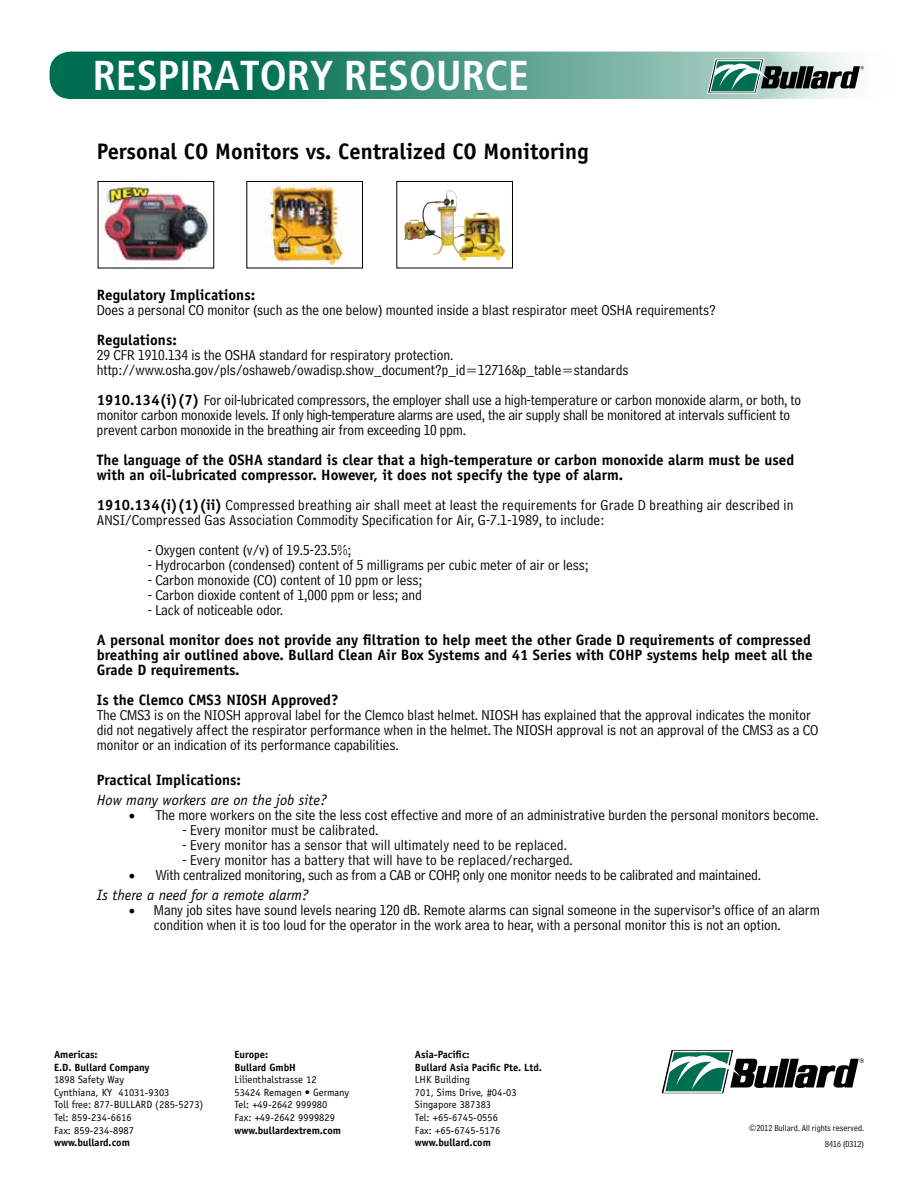
<style>
.page{position:relative;width:918px;height:1188px;background:#fff}
.page>*{position:absolute;margin:0;border:0;box-sizing:border-box;transform-origin:0 0}
.t1{font:700 condensed 41.7px "Frutiger";color:#fff}
.t2{font:700 22.5px "Officina Sans";color:#000}
.t3{font:15px/15px "Bell Centennial Address";color:#000}
.t4{font:700 15px/15px "Officina Sans";color:#000}
.t5{font:italic 15px "Officina Sans";color:#000}
.t6{font:10.5px/12.6px "Officina Sans";color:#000}
.t7{font:700 10.5px/12.6px "Officina Sans";color:#000}
.t8{font:9px/15.9px "Bell Centennial Address";color:#000;text-align:right}
.s1{font-family:"Officina Sans";font-weight:700}
.s2{font-family:"Minion Pro";font-size:18px}
</style>
<div class="page">
<svg style="left:661px;top:1049px;width:203px;height:45px"></svg>
<svg style="left:50px;top:52px;width:868px;height:47px;background:#4c9a85"></svg>
<svg style="left:707px;top:59px;width:157px;height:34px"></svg>
<img style="left:419px;top:191px;width:30px;height:32px">
<div style="left:396px;top:181px;width:117px;height:87px;border:1px solid #000"></div>
<img style="left:265px;top:183px;width:86px;height:83px">
<div style="left:246px;top:181px;width:117px;height:87px;border:1px solid #000"></div>
<img style="left:101px;top:183px;width:108px;height:83px">
<div style="left:98px;top:181px;width:116px;height:87px;border:1px solid #000"></div>
<h1 class="t1" style="left:93px;top:51px;width:438px">RESPIRATORY RESOURCE</h1>
<h2 class="t2" style="left:97px;top:137px;width:493px">Personal CO Monitors vs. Centralized CO Monitoring</h2>
<p class="t4" style="left:97px;top:288px;width:160px">Regulatory Implications:</p>
<p class="t3" style="left:97px;top:303px;width:620px">Does a personal CO monitor (such as the one below) mounted inside a blast respirator meet OSHA requirements?</p>
<p class="t4" style="left:97px;top:333px;width:81px">Regulations:</p>
<p class="t3" style="left:97px;top:348px;width:533px">29 CFR 1910.134 is the OSHA standard for respiratory protection. http://www.osha.gov/pls/oshaweb/owadisp.show_document?p_id=12716&amp;p_table=standards</p>
<p class="t3" style="left:97px;top:393px;width:706px"><span class="s1">1910.134(i)(7)</span> For oil-lubricated compressors, the employer shall use a high-temperature or carbon monoxide alarm, or both, to monitor carbon monoxide levels. If only high-temperature alarms are used, the air supply shall be monitored at intervals sufficient to prevent carbon monoxide in the breathing air from exceeding 10 ppm.</p>
<p class="t4" style="left:97px;top:453px;width:699px">The language of the OSHA standard is clear that a high-temperature or carbon monoxide alarm must be used with an oil-lubricated compressor. However, it does not specify the type of alarm.</p>
<p class="t3" style="left:97px;top:498px;width:698px"><span class="s1">1910.134(i)(1)(ii)</span> Compressed breathing air shall meet at least the requirements for Grade D breathing air described in<br>ANSI/Compressed Gas Association Commodity Specification for Air, G-7.1-1989, to include:</p>
<p class="t3" style="left:148px;top:543px;width:205px">- Oxygen content (v/v) of 19.5-23.5%;</p>
<p class="t3" style="left:148px;top:558px;width:443px">- Hydrocarbon (condensed) content of 5 milligrams per cubic meter of air or less;</p>
<p class="t3" style="left:148px;top:573px;width:276px">- Carbon monoxide (CO) content of 10 ppm or less;</p>
<p class="t3" style="left:148px;top:588px;width:275px">- Carbon dioxide content of 1,000 ppm or less; and</p>
<p class="t3" style="left:148px;top:603px;width:137px">- Lack of noticeable odor.</p>
<p class="t4" style="left:97px;top:633px;width:717px">A personal monitor does not provide any filtration to help meet the other Grade D requirements of compressed breathing air outlined above. Bullard Clean Air Box Systems and 41 Series with COHP systems help meet all the<br>Grade D requirements.</p>
<p class="t4" style="left:97px;top:693px;width:243px">Is the Clemco CMS3 NIOSH Approved?</p>
<p class="t3" style="left:97px;top:708px;width:723px">The CMS3 is on the NIOSH approval label for the Clemco blast helmet. NIOSH has explained that the approval indicates the monitor did not negatively affect the respirator performance when in the helmet. The NIOSH approval is not an approval of the CMS3 as a CO monitor or an indication of its performance capabilities.</p>
<p class="t4" style="left:97px;top:772px;width:146px">Practical Implications:</p>
<p class="t5" style="left:97px;top:791px;width:232px">How many workers are on the job site?</p>
<p class="t3" style="left:128px;top:807px;width:692px"><span class="s2">•</span> The more workers on the site the less cost effective and more of an administrative burden the personal monitors become.</p>
<p class="t3" style="left:182px;top:822px;width:198px">- Every monitor must be calibrated.</p>
<p class="t3" style="left:182px;top:837px;width:386px">- Every monitor has a sensor that will ultimately need to be replaced.</p>
<p class="t3" style="left:182px;top:852px;width:392px">- Every monitor has a battery that will have to be replaced/recharged.</p>
<p class="t3" style="left:128px;top:867px;width:634px"><span class="s2">•</span> With centralized monitoring, such as from a CAB or COHP, only one monitor needs to be calibrated and maintained.</p>
<p class="t5" style="left:97px;top:886px;width:214px">Is there a need for a remote alarm?</p>
<p class="t3" style="left:154px;top:902px;width:668px;text-indent:-26px"><span class="s2">•</span> Many job sites have sound levels nearing 120 dB. Remote alarms can signal someone in the supervisor’s office of an alarm condition when it is too loud for the operator in the work area to hear, with a personal monitor this is not an option.</p>
<p class="t7" style="left:54px;top:1048px;width:97px">Americas:<br>E.D. Bullard Company</p>
<p class="t6" style="left:54px;top:1073px;width:151px">1898 Safety Way<br>Cynthiana, KY 41031-9303<br>Toll free: 877-BULLARD (285-5273)<br>Tel: 859-234-6616<br>Fax: 859-234-8987</p>
<p class="t7" style="left:54px;top:1136px;width:77px">www.bullard.com</p>
<p class="t7" style="left:234px;top:1048px;width:63px">Europe:<br>Bullard GmbH</p>
<p class="t6" style="left:234px;top:1073px;width:116px">Lilienthalstrasse 12<br>53424 Remagen • Germany<br>Tel: +49-2642 999980<br>Fax: +49-2642 9999829</p>
<p class="t7" style="left:234px;top:1124px;width:108px">www.bullardextrem.com</p>
<p class="t7" style="left:415px;top:1048px;width:128px">Asia-Pacific:<br>Bullard Asia Pacific Pte. Ltd.</p>
<p class="t6" style="left:415px;top:1073px;width:103px">LHK Building<br>701, Sims Drive, #04-03<br>Singapore 387383<br>Tel: +65-6745-0556<br>Fax: +65-6745-5176</p>
<p class="t7" style="left:415px;top:1136px;width:77px">www.bullard.com</p>
<p class="t8" style="left:749px;top:1120px;width:117px">©2012 Bullard. All rights reserved.<br>8416 (0312)</p>
</div>
